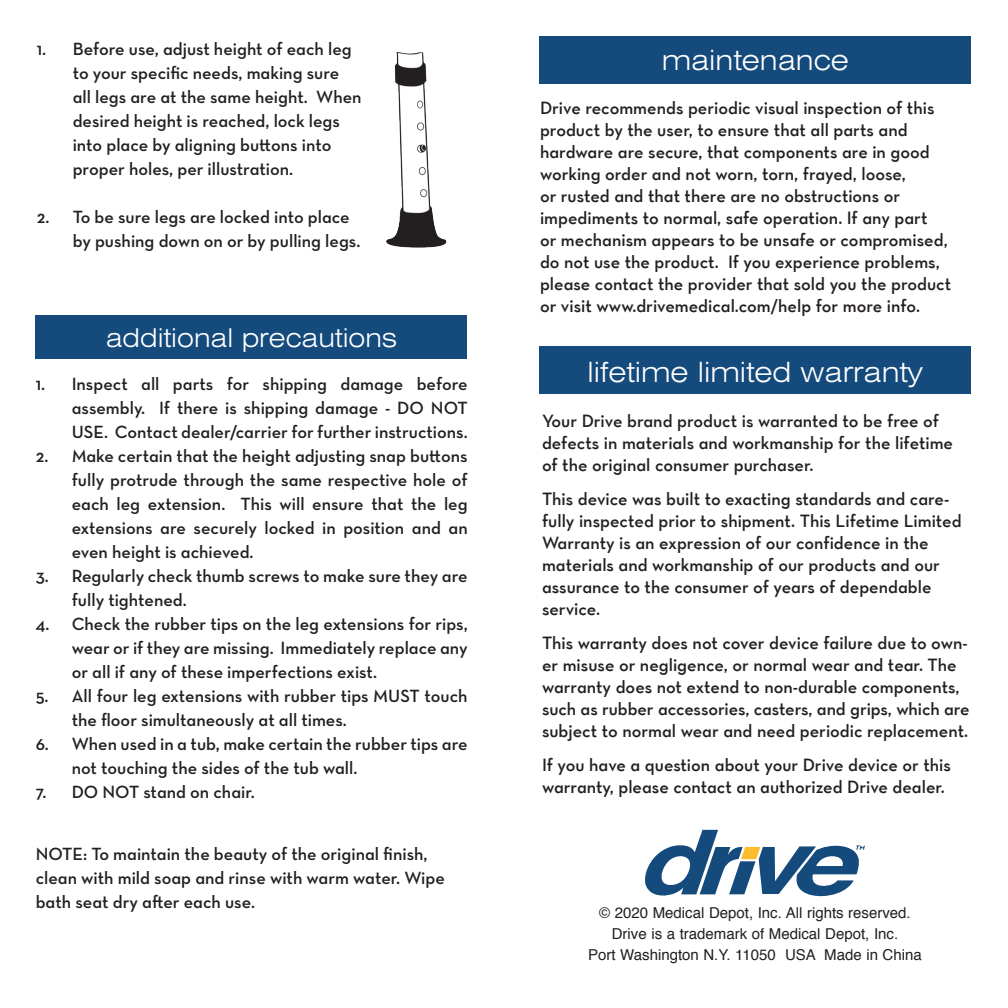
<style>
.page{position:relative;width:1008px;height:1008px;background:#fff}
.page>*{position:absolute;margin:0;border:0;box-sizing:border-box;transform-origin:0 0}
.t1{font:300 expanded 28px "Swiss 721 BT";color:#fff}
.t2{font:300 expanded 26px "Swiss 721 BT";color:#fff}
.Copy_of_Normal{font:18px/22px "Neutraface Text TT Demi Alt";color:#231f20}
.t3{font:18px/24px "Neutraface Text Demi Alt";color:#231f20}
.t4{font:15px "Helvetica";color:#231f20}
</style>
<div class="page">
<div style="left:35px;top:316px;width:432px;height:43px;background:#144a7c"></div>
<img style="left:386px;top:53px;width:61px;height:195px">
<div style="left:388px;top:30px;width:43px;height:24px;background:#fff;border-radius:50%"></div>
<div style="left:539px;top:347px;width:432px;height:47px;background:#144a7c"></div>
<div style="left:539px;top:36px;width:432px;height:48px;background:#144a7c"></div>
<svg style="left:645px;top:830px;width:220px;height:66px"></svg>
<p class="t3" style="left:73px;top:37px;width:290px;text-indent:-36px">1. Before use, adjust height of each leg to your specific needs, making sure all legs are at the same height. When desired height is reached, lock legs into place by aligning buttons into proper holes, per illustration.</p>
<p class="t3" style="left:73px;top:205px;width:289px;text-indent:-36px">2. To be sure legs are locked into place by pushing down on or by pulling legs.</p>
<p class="t2" style="left:106px;top:323px;width:293px">additional precautions</p>
<p class="t3" style="left:72px;top:372px;width:398px;text-align:justify;text-indent:-36px">1. Inspect all parts for shipping damage before assembly. If there is shipping damage - DO NOT USE. Contact dealer/carrier for further instructions.</p>
<p class="t3" style="left:72px;top:444px;width:398px;text-align:justify;text-indent:-36px">2. Make certain that the height adjusting snap buttons fully protrude through the same respective hole of each leg extension. This will ensure that the leg extensions are securely locked in position and an even height is achieved.</p>
<p class="t3" style="left:72px;top:564px;width:398px;text-indent:-36px">3. Regularly check thumb screws to make sure they are fully tightened.</p>
<p class="t3" style="left:72px;top:612px;width:398px;text-align:justify;text-indent:-36px">4. Check the rubber tips on the leg extensions for rips, wear or if they are missing. Immediately replace any or all if any of these imperfections exist.</p>
<p class="t3" style="left:72px;top:684px;width:397px;text-indent:-36px">5. All four leg extensions with rubber tips MUST touch the floor simultaneously at all times.</p>
<p class="t3" style="left:72px;top:732px;width:397px;text-indent:-36px">6. When used in a tub, make certain the rubber tips are not touching the sides of the tub wall.</p>
<p class="t3" style="left:36px;top:780px;width:221px">7. DO NOT stand on chair.</p>
<p class="t3" style="left:36px;top:841px;width:411px">NOTE: To maintain the beauty of the original finish, clean with mild soap and rinse with warm water. Wipe bath seat dry after each use.</p>
<p class="t1" style="left:662px;top:44px;width:189px">maintenance</p>
<p class="Copy_of_Normal" style="left:540px;top:97px;width:413px">Drive recommends periodic visual inspection of this product by the user, to ensure that all parts and hardware are secure, that components are in good working order and not worn, torn, frayed, loose,<br>or rusted and that there are no obstructions or impediments to normal, safe operation. If any part<br>or mechanism appears to be unsafe or compromised, do not use the product. If you experience problems, please contact the provider that sold you the product or visit www.drivemedical.com/help for more info.</p>
<p class="t1" style="left:587px;top:355px;width:337px">lifetime limited warranty</p>
<p class="Copy_of_Normal" style="left:542px;top:410px;width:413px">Your Drive brand product is warranted to be free of defects in materials and workmanship for the lifetime of the original consumer purchaser.</p>
<p class="Copy_of_Normal" style="left:542px;top:488px;width:421px">This device was built to exacting standards and care&shy;fully inspected prior to shipment. This Lifetime Limited Warranty is an expression of our confidence in the materials and workmanship of our products and our assurance to the consumer of years of dependable service.</p>
<p class="Copy_of_Normal" style="left:542px;top:632px;width:429px">This warranty does not cover device failure due to own&shy;er misuse or negligence, or normal wear and tear. The warranty does not extend to non-durable components, such as rubber accessories, casters, and grips, which are subject to normal wear and need periodic replacement.</p>
<p class="Copy_of_Normal" style="left:542px;top:754px;width:411px">If you have a question about your Drive device or this warranty, please contact an authorized Drive dealer.</p>
<p class="t4" style="left:599px;top:901px;width:313px">© 2020 Medical Depot, Inc. All rights reserved.</p>
<p class="t4" style="left:612px;top:922px;width:288px">Drive is a trademark of Medical Depot, Inc.</p>
<p class="t4" style="left:588px;top:943px;width:335px">Port Washington N.Y. 11050 USA Made in China</p>
</div>
